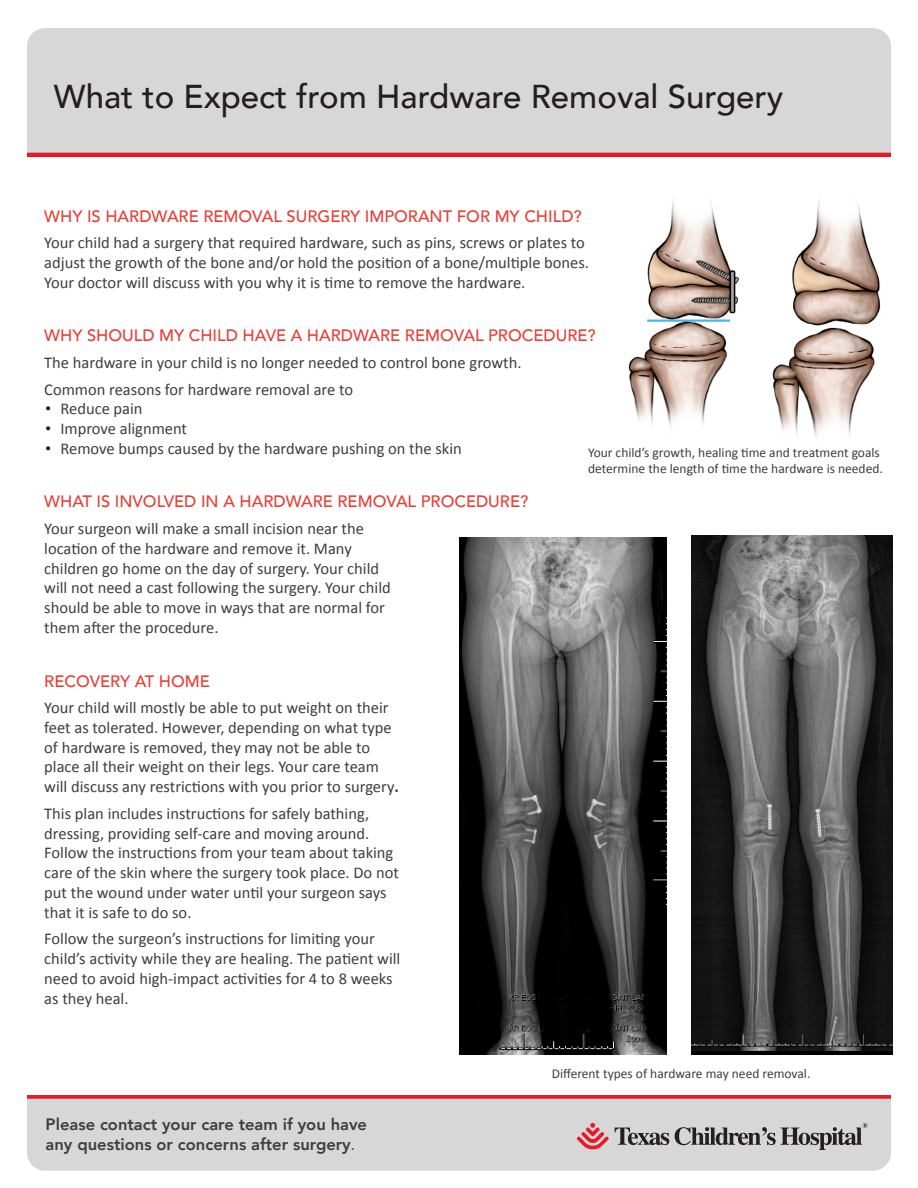
<style>
.page{position:relative;width:918px;height:1188px;background:#fff}
.page>*{position:absolute;margin:0;border:0;box-sizing:border-box;transform-origin:0 0}
.Condition_Name{font:500 33px "Avenir";color:#231f20}
.Red_HEADERS{font:16.5px/19.8px "Calibri";color:#3e3e3f}
.Red_HEADERS-2{font:500 16.5px "Avenir";color:#e93c33}
.Paragraph_Style_1{font:800 16.5px/19.8px "Avenir";color:#3e3e3f}
.Red_HEADERS-3{font:13.5px/16.2px "Calibri";color:#3e3e3f}
.s1{font-family:"Gill Sans";font-weight:300;color:#231f20}
.s2{font-weight:700}
.s3{font-family:"Calibri";font-weight:400}
</style>
<div class="page">
<svg style="left:27px;top:1095px;width:864px;height:4px;background:#e52532"></svg>
<div style="left:27px;top:148px;width:864px;height:9px;background:#e71a27"></div>
<div style="left:27px;top:28px;width:864px;height:125px;background:#d7d7d7"></div>
<div style="left:27px;top:1099px;width:864px;height:72px;background:#d7d7d7"></div>
<svg style="left:615px;top:1128px;width:54px;height:17px"></svg>
<svg style="left:577px;top:1123px;width:32px;height:26px"></svg>
<svg style="left:675px;top:1123px;width:193px;height:27px;background:#a5a4a4"></svg>
<img style="left:691px;top:536px;width:202px;height:519px">
<img style="left:459px;top:537px;width:207px;height:518px">
<img style="left:628px;top:200px;width:253px;height:237px">
<p class="Condition_Name" style="left:54px;top:68px;width:731px">What to Expect from Hardware Removal Surgery</p>
<p class="Red_HEADERS-2" style="left:44px;top:202px;width:539px">WHY IS HARDWARE REMOVAL SURGERY IMPORANT FOR MY CHILD?</p>
<p class="Red_HEADERS" style="left:44px;top:232px;width:546px">Your child had a surgery that required hardware, such as pins, screws or plates to adjust the growth of the bone and/or hold the position of a bone/multiple bones.<br>Your doctor will discuss with you why it is time to remove the hardware.</p>
<p class="Red_HEADERS-2" style="left:44px;top:321px;width:553px">WHY SHOULD MY CHILD HAVE A HARDWARE REMOVAL PROCEDURE?</p>
<p class="Red_HEADERS" style="left:44px;top:352px;width:479px">The hardware in your child is no longer needed to control bone growth.</p>
<p class="Red_HEADERS" style="left:44px;top:379px;width:310px">Common reasons for hardware removal are to</p>
<p class="Red_HEADERS" style="left:44px;top:398px;width:100px"><span class="s1">•</span> Reduce pain</p>
<p class="Red_HEADERS" style="left:44px;top:418px;width:144px"><span class="s1">•</span> Improve alignment</p>
<p class="Red_HEADERS" style="left:44px;top:438px;width:419px"><span class="s1">•</span> Remove bumps caused by the hardware pushing on the skin</p>
<p class="Red_HEADERS-2" style="left:44px;top:487px;width:486px">WHAT IS INVOLVED IN A HARDWARE REMOVAL PROCEDURE?</p>
<p class="Red_HEADERS" style="left:44px;top:518px;width:348px">Your surgeon will make a small incision near the location of the hardware and remove it. Many children go home on the day of surgery. Your child will not need a cast following the surgery. Your child should be able to move in ways that are normal for them after the procedure.</p>
<p class="Red_HEADERS-2" style="left:44px;top:667px;width:167px">RECOVERY AT HOME</p>
<p class="Red_HEADERS" style="left:44px;top:697px;width:356px">Your child will mostly be able to put weight on their feet as tolerated. However, depending on what type of hardware is removed, they may not be able to place all their weight on their legs. Your care team will discuss any restrictions with you prior to surgery<span class="s2">.</span></p>
<p class="Red_HEADERS" style="left:44px;top:803px;width:356px">This plan includes instructions for safely bathing, dressing, providing self-care and moving around.<br>Follow the instructions from your team about taking care of the skin where the surgery took place. Do not put the wound under water until your surgeon says that it is safe to do so.</p>
<p class="Red_HEADERS" style="left:44px;top:929px;width:358px">Follow the surgeon’s instructions for limiting your child’s activity while they are healing. The patient will need to avoid high-impact activities for 4 to 8 weeks as they heal.</p>
<p class="Red_HEADERS-3" style="left:588px;top:444px;width:296px">Your child’s growth, healing time and treatment goals determine the length of time the hardware is needed.</p>
<p class="Paragraph_Style_1" style="left:46px;top:1115px;width:323px">Please contact your care team if you have any questions or concerns after surgery<span class="s3">.</span></p>
<p class="Red_HEADERS-3" style="left:552px;top:1065px;width:260px">Different types of hardware may need removal.</p>
</div>
